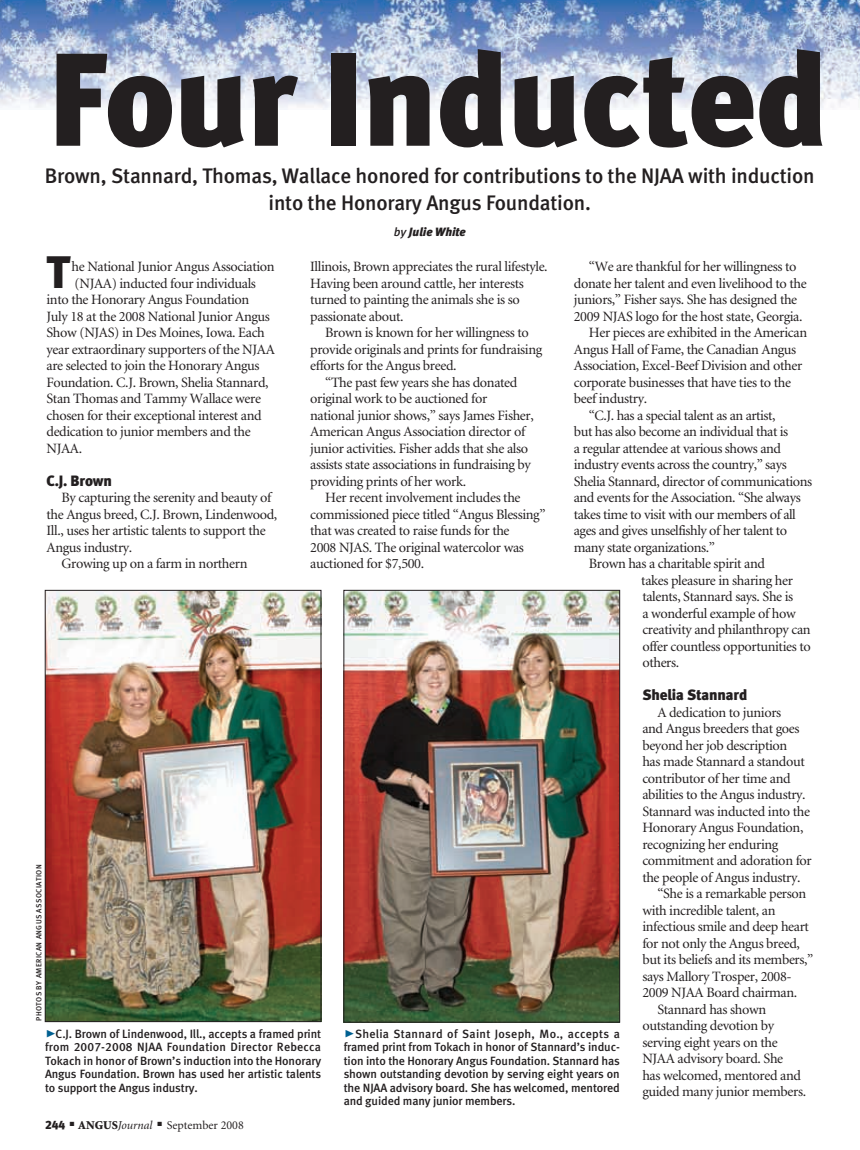
<style>
.page{position:relative;width:860px;height:1150px;background:#fff}
.page>*{position:absolute;margin:0;border:0;box-sizing:border-box;transform-origin:0 0}
.t1{font:132px "Meta Black LF";letter-spacing:-.01em;color:#231f20}
.t2{font:45.45px "Meta Black LF";color:#231f20}
.t3{font:21px/27px "Meta Medium LF";letter-spacing:-.01em;color:#231f20;text-align:center}
.t4{font:15px "Meta Black LF";letter-spacing:-.01em;color:#231f20}
.t5{font:14.25px "Minion";letter-spacing:-.025em;color:#231f20}
.t6{font:12px/13.5px "Meta Medium LF";letter-spacing:-.01em;color:#231f20;text-align:justify}
.t7{font:12px "Minion";color:#231f20}
.t8{font:italic 12px "Meta Black LF";color:#231f20}
.t9{font:7.5px "Meta Medium LF";letter-spacing:.05em;color:#231f20}
.s1{font-family:"Meta Medium LF"}
.s2{font-family:"Meta Black Caps Expert";font-size:21px;color:#016091}
.s3{font-family:"Meta Black LF"}
.s4{font-weight:900}
.s5{font-style:italic}
</style>
<div class="page">
<img style="left:0;top:0;width:860px;height:110px">
<img style="left:345px;top:592px;width:272px;height:428px">
<div style="left:343px;top:590px;width:276px;height:432px;border:1px solid #231f20"></div>
<img style="left:47px;top:592px;width:272px;height:428px">
<div style="left:45px;top:590px;width:276px;height:432px;border:1px solid #231f20"></div>
<p class="t1" style="left:49px;top:20px;width:780px">Four Inducted</p>
<p class="t3" style="left:45px;top:162px;width:771px">Brown, Stannard, Thomas, Wallace honored for contributions to the NJAA with induction into the Honorary Angus Foundation.</p>
<p class="t8" style="left:394px;top:224px;width:73px"><span class="s1">by</span> Julie White</p>
<p class="t2" style="left:46px;top:244px;width:25px">T</p>
<p class="t5" style="left:72px;top:259px;width:204px">he National Junior Angus Association</p>
<p class="t5" style="left:589px;top:260px;width:209px">“We are thankful for her willingness to</p>
<p class="t5" style="left:574px;top:276px;width:234px">donate her talent and even livelihood to the</p>
<p class="t5" style="left:574px;top:293px;width:225px">juniors,” Fisher says. She has designed the</p>
<p class="t5" style="left:574px;top:309px;width:230px">2009 NJAS logo for the host state, Georgia.</p>
<p class="t5" style="left:589px;top:326px;width:220px">Her pieces are exhibited in the American</p>
<p class="t5" style="left:574px;top:342px;width:224px">Angus Hall of Fame, the Canadian Angus</p>
<p class="t5" style="left:574px;top:359px;width:230px">Association, Excel-Beef Division and other</p>
<p class="t5" style="left:574px;top:375px;width:219px">corporate businesses that have ties to the</p>
<p class="t5" style="left:574px;top:392px;width:75px">beef industry.</p>
<p class="t5" style="left:589px;top:408px;width:188px">“C.J. has a special talent as an artist,</p>
<p class="t5" style="left:574px;top:425px;width:216px">but has also become an individual that is</p>
<p class="t5" style="left:574px;top:441px;width:209px">a regular attendee at various shows and</p>
<p class="t5" style="left:574px;top:458px;width:214px">industry events across the country,” says</p>
<p class="t5" style="left:574px;top:474px;width:240px">Shelia Stannard, director of communications</p>
<p class="t5" style="left:574px;top:491px;width:228px">and events for the Association. “She always</p>
<p class="t5" style="left:574px;top:507px;width:223px">takes time to visit with our members of all</p>
<p class="t5" style="left:574px;top:524px;width:215px">ages and gives unselfishly of her talent to</p>
<p class="t5" style="left:574px;top:540px;width:142px">many state organizations.”</p>
<p class="t5" style="left:589px;top:557px;width:178px">Brown has a charitable spirit and</p>
<p class="t5" style="left:641px;top:573px;width:153px">takes pleasure in sharing her</p>
<p class="t5" style="left:642px;top:590px;width:152px">talents, Stannard says. She is</p>
<p class="t5" style="left:642px;top:606px;width:155px">a wonderful example of how</p>
<p class="t5" style="left:642px;top:623px;width:170px">creativity and philanthropy can</p>
<p class="t5" style="left:642px;top:639px;width:170px">offer countless opportunities to</p>
<p class="t5" style="left:642px;top:656px;width:38px">others.</p>
<p class="t4" style="left:642px;top:686px;width:106px">Shelia Stannard</p>
<p class="t5" style="left:657px;top:705px;width:125px">A dedication to juniors</p>
<p class="t5" style="left:642px;top:721px;width:159px">and Angus breeders that goes</p>
<p class="t5" style="left:642px;top:738px;width:146px">beyond her job description</p>
<p class="t5" style="left:642px;top:754px;width:164px">has made Stannard a standout</p>
<p class="t5" style="left:642px;top:771px;width:150px">contributor of her time and</p>
<p class="t5" style="left:642px;top:787px;width:165px">abilities to the Angus industry.</p>
<p class="t5" style="left:642px;top:804px;width:169px">Stannard was inducted into the</p>
<p class="t5" style="left:642px;top:820px;width:163px">Honorary Angus Foundation,</p>
<p class="t5" style="left:642px;top:837px;width:137px">recognizing her enduring</p>
<p class="t5" style="left:642px;top:853px;width:171px">commitment and adoration for</p>
<p class="t5" style="left:642px;top:870px;width:160px">the people of Angus industry.</p>
<p class="t5" style="left:657px;top:886px;width:150px">“She is a remarkable person</p>
<p class="t5" style="left:642px;top:903px;width:135px">with incredible talent, an</p>
<p class="t5" style="left:642px;top:919px;width:168px">infectious smile and deep heart</p>
<p class="t5" style="left:642px;top:936px;width:159px">for not only the Angus breed,</p>
<p class="t5" style="left:642px;top:952px;width:173px">but its beliefs and its members,”</p>
<p class="t5" style="left:642px;top:969px;width:151px">says Mallory Trosper, 2008-</p>
<p class="t5" style="left:642px;top:985px;width:156px">2009 NJAA Board chairman.</p>
<p class="t5" style="left:657px;top:1002px;width:110px">Stannard has shown</p>
<p class="t5" style="left:642px;top:1019px;width:133px">outstanding devotion by</p>
<p class="t5" style="left:642px;top:1035px;width:137px">serving eight years on the</p>
<p class="t5" style="left:642px;top:1052px;width:142px">NJAA advisory board. She</p>
<p class="t5" style="left:642px;top:1068px;width:160px">has welcomed, mentored and</p>
<p class="t5" style="left:642px;top:1085px;width:165px">guided many junior members.</p>
<p class="t5" style="left:310px;top:259px;width:239px">Illinois, Brown appreciates the rural lifestyle.</p>
<p class="t5" style="left:310px;top:276px;width:215px">Having been around cattle, her interests</p>
<p class="t5" style="left:310px;top:292px;width:211px">turned to painting the animals she is so</p>
<p class="t5" style="left:310px;top:309px;width:95px">passionate about.</p>
<p class="t5" style="left:325px;top:325px;width:205px">Brown is known for her willingness to</p>
<p class="t5" style="left:310px;top:342px;width:233px">provide originals and prints for fundraising</p>
<p class="t5" style="left:310px;top:358px;width:148px">efforts for the Angus breed.</p>
<p class="t5" style="left:325px;top:375px;width:194px">“The past few years she has donated</p>
<p class="t5" style="left:310px;top:391px;width:179px">original work to be auctioned for</p>
<p class="t5" style="left:310px;top:408px;width:225px">national junior shows,” says James Fisher,</p>
<p class="t5" style="left:310px;top:424px;width:217px">American Angus Association director of</p>
<p class="t5" style="left:310px;top:441px;width:219px">junior activities. Fisher adds that she also</p>
<p class="t5" style="left:310px;top:457px;width:222px">assists state associations in fundraising by</p>
<p class="t5" style="left:310px;top:474px;width:157px">providing prints of her work.</p>
<p class="t5" style="left:325px;top:491px;width:197px">Her recent involvement includes the</p>
<p class="t5" style="left:310px;top:507px;width:237px">commissioned piece titled “Angus Blessing”</p>
<p class="t5" style="left:310px;top:524px;width:201px">that was created to raise funds for the</p>
<p class="t5" style="left:310px;top:540px;width:215px">2008 NJAS. The original watercolor was</p>
<p class="t5" style="left:310px;top:557px;width:115px">auctioned for $7,500.</p>
<p class="t5" style="left:74px;top:276px;width:183px">(NJAA) inducted four individuals</p>
<p class="t5" style="left:46px;top:292px;width:204px">into the Honorary Angus Foundation</p>
<p class="t5" style="left:46px;top:309px;width:225px">July 18 at the 2008 National Junior Angus</p>
<p class="t5" style="left:46px;top:325px;width:220px">Show (NJAS) in Des Moines, Iowa. Each</p>
<p class="t5" style="left:46px;top:342px;width:230px">year extraordinary supporters of the NJAA</p>
<p class="t5" style="left:46px;top:358px;width:215px">are selected to join the Honorary Angus</p>
<p class="t5" style="left:46px;top:375px;width:223px">Foundation. C.J. Brown, Shelia Stannard,</p>
<p class="t5" style="left:46px;top:391px;width:216px">Stan Thomas and Tammy Wallace were</p>
<p class="t5" style="left:46px;top:408px;width:217px">chosen for their exceptional interest and</p>
<p class="t5" style="left:46px;top:424px;width:206px">dedication to junior members and the</p>
<p class="t5" style="left:46px;top:441px;width:37px">NJAA.</p>
<p class="t4" style="left:46px;top:471px;width:67px">C.J. Brown</p>
<p class="t5" style="left:62px;top:490px;width:211px">By capturing the serenity and beauty of</p>
<p class="t5" style="left:46px;top:507px;width:232px">the Angus breed, C.J. Brown, Lindenwood,</p>
<p class="t5" style="left:46px;top:523px;width:221px">Ill., uses her artistic talents to support the</p>
<p class="t5" style="left:46px;top:540px;width:87px">Angus industry.</p>
<p class="t5" style="left:62px;top:556px;width:187px">Growing up on a farm in northern</p>
<p class="t9" style="left:35px;top:1021px;width:158px;rotate:-90deg">PHOTOS BY AMERICAN ANGUS ASSOCIATION</p>
<p class="t6" style="left:45px;top:1026px;width:278px"><span class="s2">@</span>C.J. Brown of Lindenwood, Ill., accepts a framed print from 2007-2008 NJAA Foundation Director Rebecca Tokach in honor of Brown’s induction into the Honorary Angus Foundation. Brown has used her artistic talents to support the Angus industry.</p>
<p class="t6" style="left:344px;top:1027px;width:278px"><span class="s2">@</span>Shelia Stannard of Saint Joseph, Mo., accepts a framed print from Tokach in honor of Stannard’s induc&shy;tion into the Honorary Angus Foundation. Stannard has shown outstanding devotion by serving eight years on the NJAA advisory board. She has welcomed, mentored and guided many junior members.</p>
<p class="t7" style="left:45px;top:1119px;width:200px"><span class="s3">244</span> ■ <span class="s4">ANGUS</span><span class="s5">Journal</span> ■ September 2008</p>
</div>
